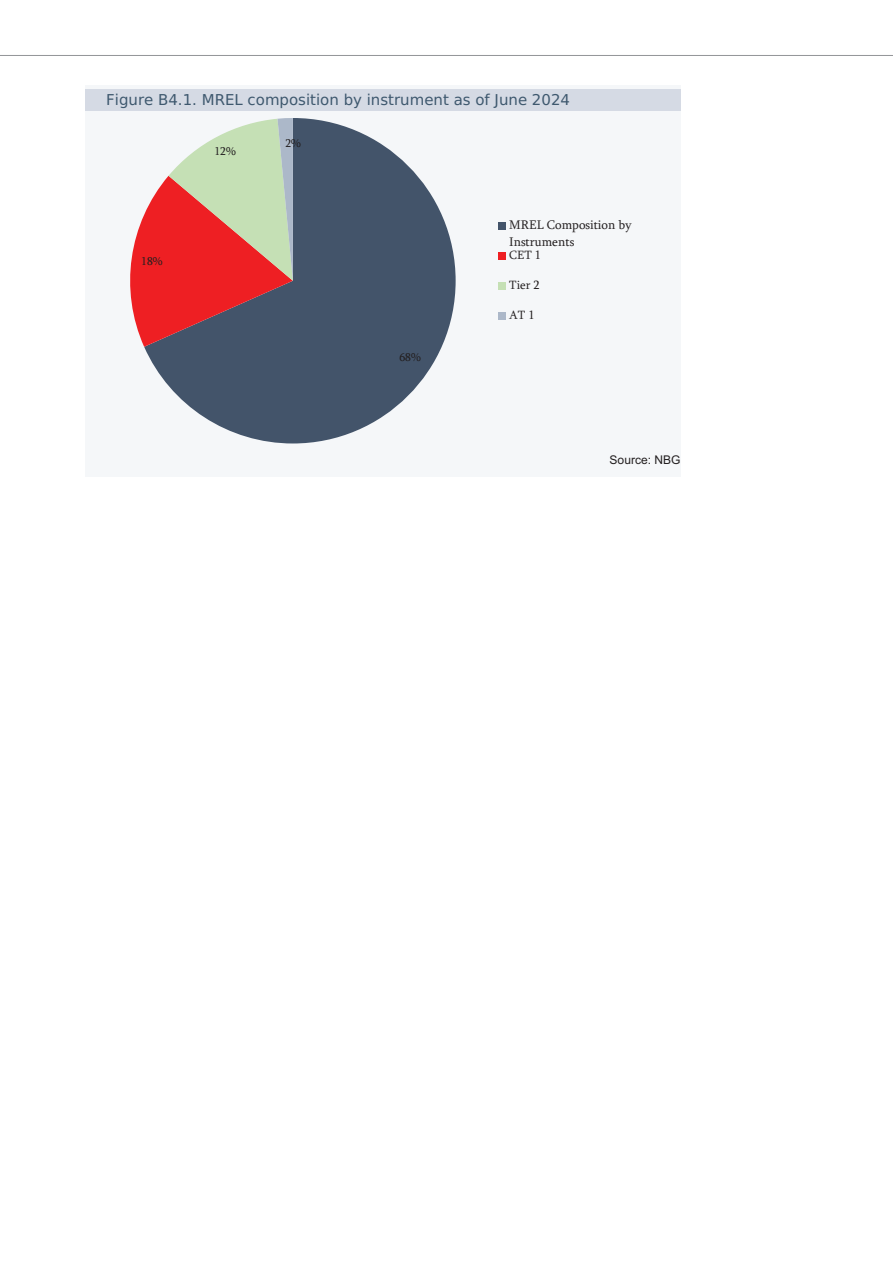
<style>
.page{position:relative;width:893px;height:1263px;background:#fff}
.page>*{position:absolute;margin:0;border:0;box-sizing:border-box;transform-origin:0 0}
.t1{font:14.25px "BPG Phone Sans";color:#3e586e}
.t2{font:12.9px/16.8px "Sylfaen";color:#231f20}
.t3{font:12.3px "Sylfaen";color:#231f20}
.t4{font:12px "BPG Arial";color:#231f20}
.t5{font:11.55px "Sylfaen";color:#231f20}
</style>
<div class="page">
<hr style="left:0;top:55px;width:893px;height:1px;background:#939598">
<div style="left:85px;top:85px;width:595px;height:391px;background:#f5f7f9"></div>
<svg style="left:144px;top:118px;width:312px;height:325px;fill:#43546a"></svg>
<svg style="left:130px;top:118px;width:163px;height:229px"></svg>
<div style="left:498px;top:222px;width:8px;height:8px;background:#43546a"></div>
<div style="left:498px;top:252px;width:8px;height:8px;background:#ee1f23"></div>
<div style="left:498px;top:282px;width:8px;height:8px;background:#c5e0b5"></div>
<div style="left:498px;top:312px;width:8px;height:8px;background:#acb8c9"></div>
<div style="left:85px;top:89px;width:595px;height:22px;background:#d5dae4"></div>
<p class="t1" style="left:106px;top:91px;width:465px">Figure B4.1. MREL composition by instrument as of June 2024</p>
<p class="t5" style="left:141px;top:253px;width:23px">18%</p>
<p class="t5" style="left:214px;top:144px;width:23px">12%</p>
<p class="t5" style="left:285px;top:135px;width:17px">2%</p>
<p class="t5" style="left:399px;top:349px;width:23px">68%</p>
<p class="t2" style="left:509px;top:216px;width:124px">MREL Composition by<br>Instruments</p>
<p class="t3" style="left:509px;top:247px;width:33px">CET 1</p>
<p class="t3" style="left:509px;top:277px;width:32px">Tier 2</p>
<p class="t3" style="left:509px;top:307px;width:27px">AT 1</p>
<p class="t4" style="left:610px;top:451px;width:72px">Source: NBG</p>
</div>
